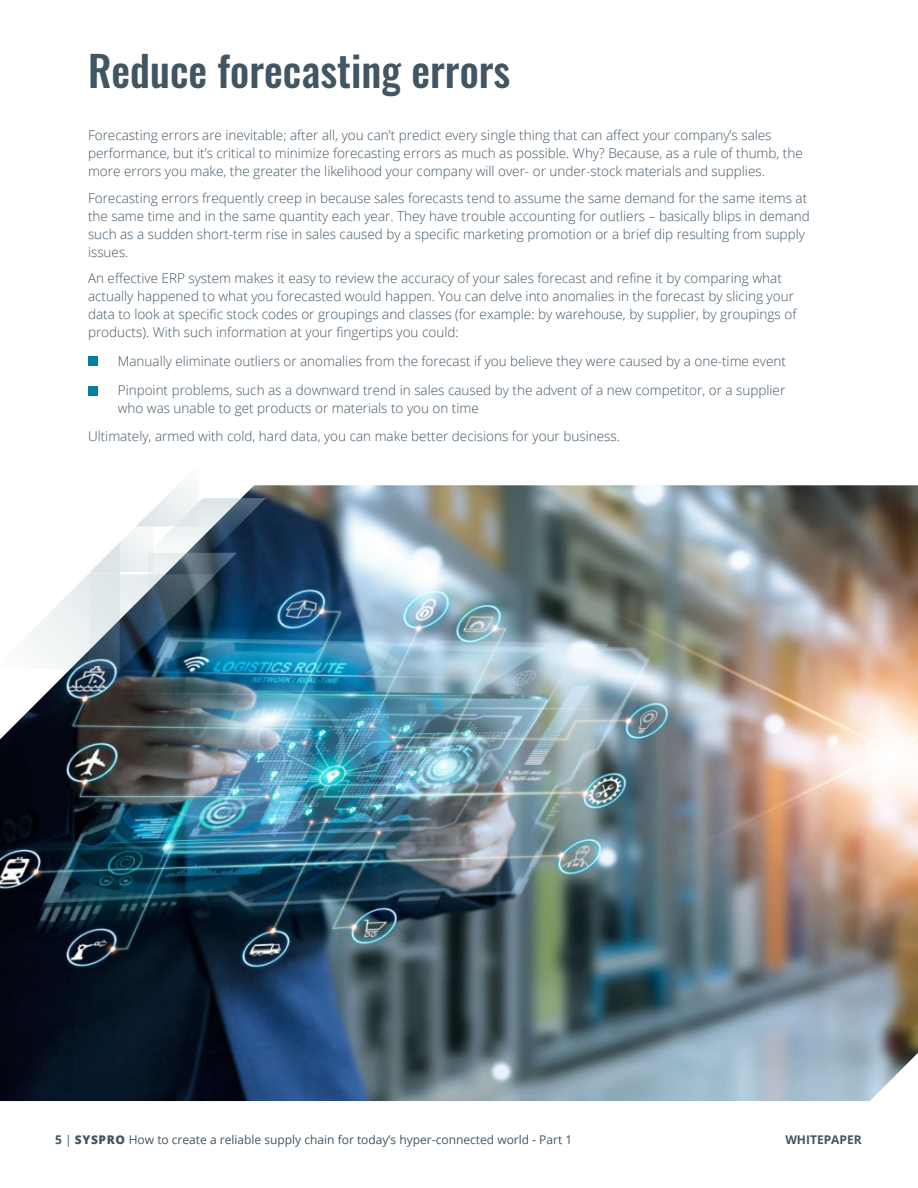
<style>
.page{position:relative;width:918px;height:1188px;background:#fff}
.page>*{position:absolute;margin:0;border:0;box-sizing:border-box;transform-origin:0 0}
.t1{font:500 42px "Oswald";color:#425563}
.t2{font:300 13.5px/18px "Open Sans";color:#425563}
.t3{font:12px "Open Sans";color:#425563}
.t4{font:700 12px "Open Sans";color:#425563}
.s1{font-weight:700}
.s2{font-weight:800}
</style>
<div class="page">
<img style="left:0;top:485px;width:918px;height:616px">
<div style="left:88px;top:357px;width:9px;height:9px;background:#007fa3"></div>
<div style="left:88px;top:386px;width:9px;height:9px;background:#007fa3"></div>
<svg style="left:0;top:482px;width:266px;height:219px"></svg>
<h1 class="t1" style="left:88px;top:34px;width:424px">Reduce forecasting errors</h1>
<p class="t2" style="left:88px;top:126px;width:716px">Forecasting errors are inevitable; after all, you can’t predict every single thing that can affect your company’s sales performance, but it’s critical to minimize forecasting errors as much as possible. Why? Because, as a rule of thumb, the more errors you make, the greater the likelihood your company will over- or under-stock materials and supplies.</p>
<p class="t2" style="left:88px;top:189px;width:723px">Forecasting errors frequently creep in because sales forecasts tend to assume the same demand for the same items at the same time and in the same quantity each year. They have trouble accounting for outliers – basically blips in demand such as a sudden short-term rise in sales caused by a specific marketing promotion or a brief dip resulting from supply issues.</p>
<p class="t2" style="left:88px;top:269px;width:710px">An effective ERP system makes it easy to review the accuracy of your sales forecast and refine it by comparing what actually happened to what you forecasted would happen. You can delve into anomalies in the forecast by slicing your data to look at specific stock codes or groupings and classes (for example: by warehouse, by supplier, by groupings of products). With such information at your fingertips you could:</p>
<p class="t2" style="left:118px;top:346px;width:670px;line-height:29.4px">Manually eliminate outliers or anomalies from the forecast if you believe they were caused by a one-time event<br>Pinpoint problems, such as a downward trend in sales caused by the advent of a new competitor, or a supplier</p>
<p class="t2" style="left:88px;top:394px;width:533px;line-height:27.5px;text-indent:30px">who was unable to get products or materials to you on time<br>Ultimately, armed with cold, hard data, you can make better decisions for your business.</p>
<p class="t3" style="left:55px;top:1131px;width:519px"><span class="s1">5</span> | <span class="s2">SYSPRO</span> How to create a reliable supply chain for today’s hyper-connected world - Part 1</p>
<p class="t4" style="left:785px;top:1131px;width:78px">WHITEPAPER</p>
</div>
